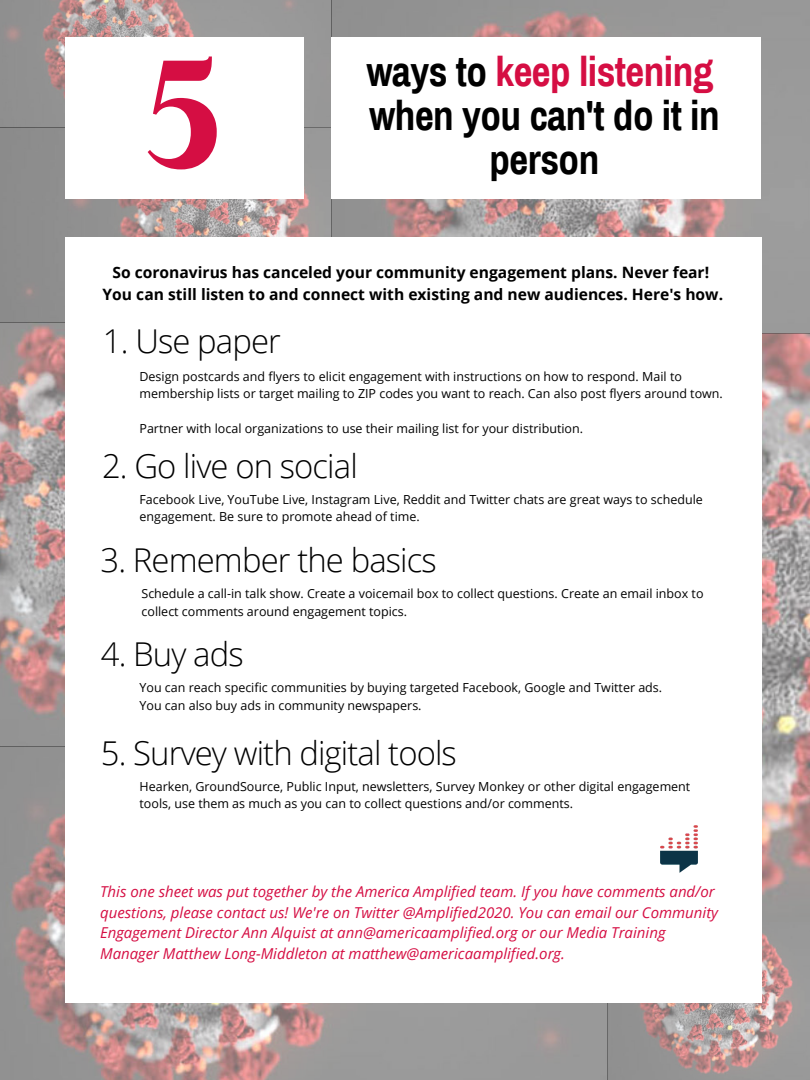
<style>
.page{position:relative;width:810px;height:1080px;background:#fff}
.page>*{position:absolute;margin:0;border:0;box-sizing:border-box;transform-origin:0 0}
.t1{font:155.12px "Berkshire Swash";color:#d50e43}
.t2{font:700 41.25px/44.1px "Archivo Narrow";letter-spacing:-.015em;color:#000;text-align:center}
.t3{font:300 32.81px "Open Sans";letter-spacing:-.025em;color:#000}
.t4{font:700 15.62px/21.6px "Open Sans";color:#000;text-align:center}
.t5{font:italic 15px/20.6px "Open Sans";color:#d50e43}
.t6{font:12.5px/17.4px "Open Sans";color:#000}
.s1{color:#d50e43}
</style>
<div class="page">
<img style="left:0;top:0;width:331px;height:322px">
<img style="left:607px;top:334px;width:203px;height:746px">
<img style="left:0;top:322px;width:65px;height:424px">
<img style="left:331px;top:0;width:479px;height:334px">
<img style="left:0;top:746px;width:607px;height:334px">
<div style="left:65px;top:237px;width:697px;height:766px;background:#fff"></div>
<div style="left:331px;top:37px;width:430px;height:161px;background:#fff"></div>
<img style="left:660px;top:825px;width:38px;height:48px">
<div style="left:65px;top:37px;width:239px;height:161px;background:#fff"></div>
<h1 class="t1" style="left:147px;top:-14px;width:75px">5</h1>
<h2 class="t2" style="left:367px;top:50px;width:355px">ways to <span class="s1">keep listening </span>when you can't do it in person</h2>
<p class="t4" style="left:103px;top:261px;width:622px">So coronavirus has canceled your community engagement plans. Never fear!<br>You can still listen to and connect with existing and new audiences. Here's how.</p>
<h3 class="t3" style="left:103px;top:318px;width:180px">1. Use paper</h3>
<p class="t6" style="left:140px;top:367px;width:585px">Design postcards and flyers to elicit engagement with instructions on how to respond. Mail to membership lists or target mailing to ZIP codes you want to reach. Can also post flyers around town.</p>
<p class="t6" style="left:140px;top:419px;width:445px">Partner with local organizations to use their mailing list for your distribution.</p>
<h3 class="t3" style="left:102px;top:443px;width:257px">2. Go live on social</h3>
<p class="t6" style="left:140px;top:490px;width:565px">Facebook Live, YouTube Live, Instagram Live, Reddit and Twitter chats are great ways to schedule engagement. Be sure to promote ahead of time.</p>
<h3 class="t3" style="left:101px;top:537px;width:338px">3. Remember the basics</h3>
<p class="t6" style="left:142px;top:585px;width:564px">Schedule a call-in talk show. Create a voicemail box to collect questions. Create an email inbox to collect comments around engagement topics.</p>
<h3 class="t3" style="left:101px;top:631px;width:144px">4. Buy ads</h3>
<p class="t6" style="left:140px;top:679px;width:524px">You can reach specific communities by buying targeted Facebook, Google and Twitter ads.<br>You can also buy ads in community newspapers.</p>
<h3 class="t3" style="left:101px;top:730px;width:358px">5. Survey with digital tools</h3>
<p class="t6" style="left:140px;top:777px;width:552px">Hearken, GroundSource, Public Input, newsletters, Survey Monkey or other digital engagement tools, use them as much as you can to collect questions and/or comments.</p>
<p class="t5" style="left:100px;top:881px;width:620px">This one sheet was put together by the America Amplified team. If you have comments and/or questions, please contact us! We're on Twitter @Amplified2020. You can email our Community Engagement Director Ann Alquist at ann@americaamplified.org or our Media Training Manager Matthew Long-Middleton at matthew@americaamplified.org.</p>
</div>
